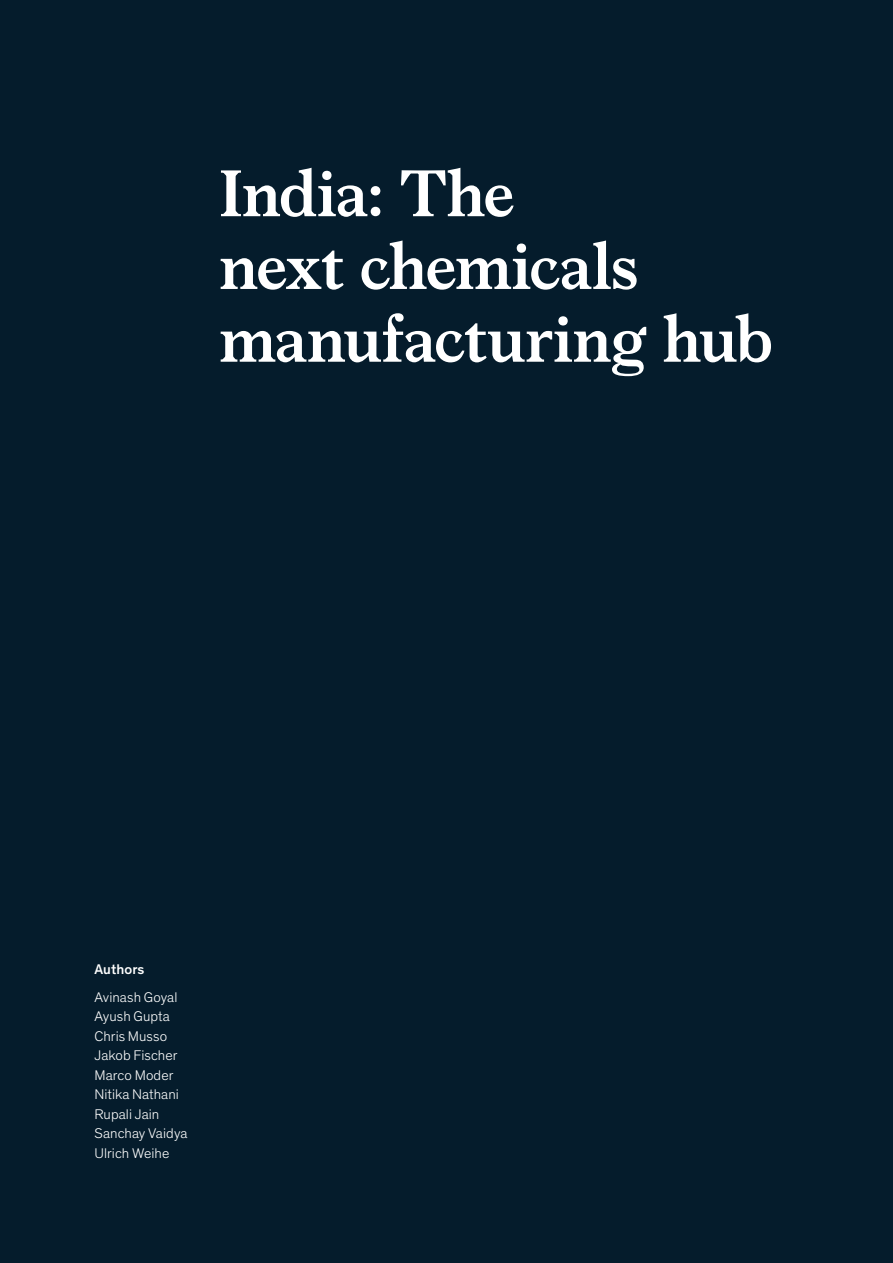
<style>
.page{position:relative;width:893px;height:1263px;background:#051c2c}
.page>*{position:absolute;margin:0;border:0;box-sizing:border-box;transform-origin:0 0}
.Cover_title_-_Level{font:700 66px/72.8px "Bower";letter-spacing:-.01em;color:#fff}
.Body_text{font:300 14.25px/19.5px "Mc Kinsey Sans";letter-spacing:.005em;color:#fff}
.Body_text-2{font:500 14.25px "Mc Kinsey Sans";letter-spacing:.005em;color:#fff}
</style>
<div class="page">
<p class="Cover_title_-_Level" style="left:220px;top:152px;width:554px">India: The<br>next chemicals manufacturing hub</p>
<p class="Body_text-2" style="left:94px;top:958px;width:52px">Authors</p>
<p class="Body_text" style="left:94px;top:986px;width:95px">Avinash Goyal<br>Ayush Gupta<br>Chris Musso<br>Jakob Fischer<br>Marco Moder<br>Nitika Nathani<br>Rupali Jain<br>Sanchay Vaidya<br>Ulrich Weihe</p>
</div>
